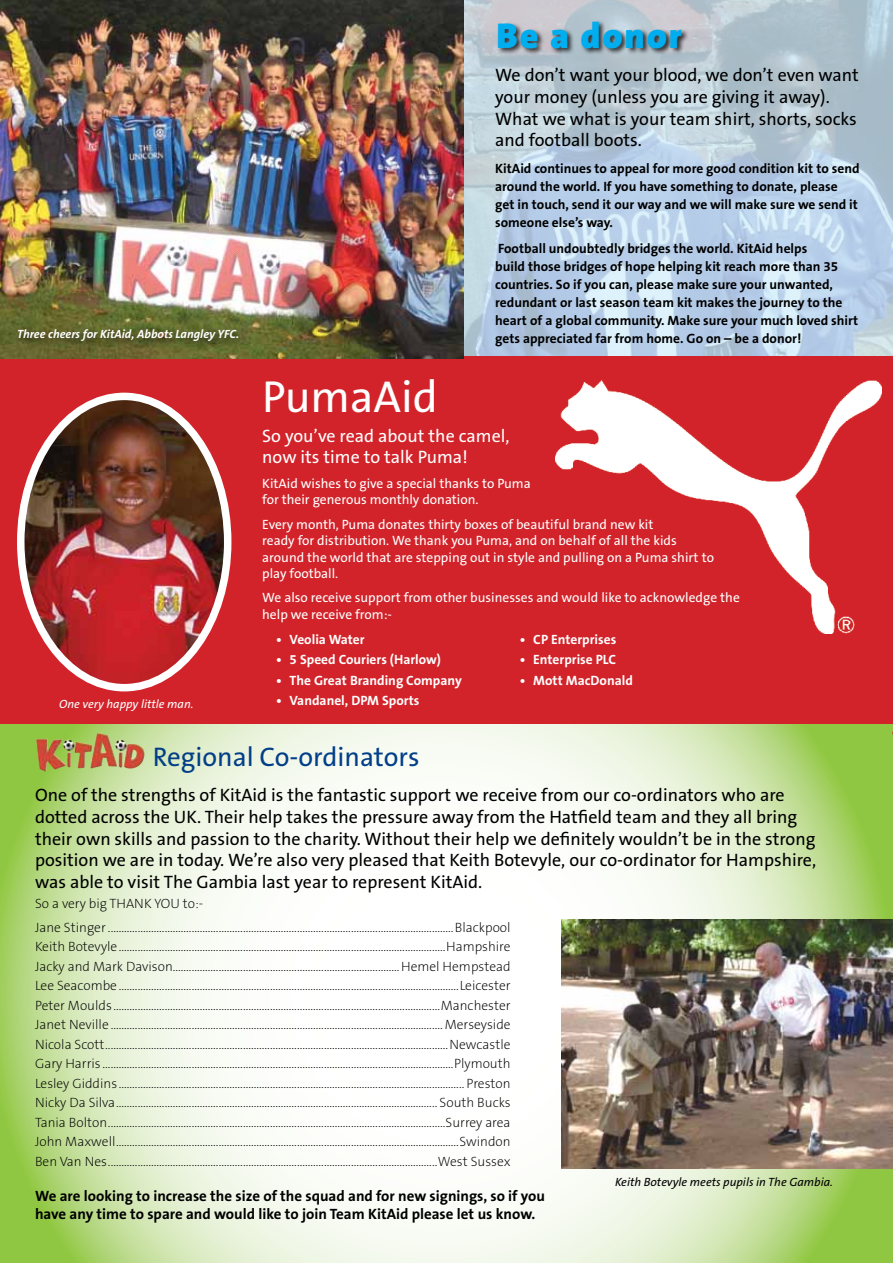
<style>
.page{position:relative;width:893px;height:1263px;background:#fff}
.page>*{position:absolute;margin:0;border:0;box-sizing:border-box;transform-origin:0 0}
.t1{font:45px "The Sans B5 Plain";color:#fff}
.t2{font:900 36px "The Sans B9";letter-spacing:.05em;color:#00aeef}
.t3{font:27px "The Sans B5 Plain";color:#023f88}
.t4{font:18px/21.6px "The Sans B5 Plain";color:#000}
.t5{font:18px/21.6px "The Sans B5 Plain";color:#fff}
.t6{font:700 15px/18px "The Sans B7";color:#000}
.t7{font:200 13.5px/19.5px "The Sans B2";color:#000}
.t8{font:700 13.5px/18px "The Sans B7";color:#000}
.t9{font:13.5px/16.2px "The Sans B5 Plain";color:#fff}
.t10{font:700 13.5px "The Sans B7";color:#fff}
.t11{font:italic 700 12px "The Sans B7";color:#fff}
.t12{font:italic 12px "The Sans B5 Plain";color:#000}
.t13{font:italic 12px "The Sans B5 Plain";color:#fff}
</style>
<div class="page">
<img style="left:463px;top:0;width:430px;height:356px">
<svg style="left:0;top:723px;width:893px;height:540px"></svg>
<div style="left:0;top:356px;width:893px;height:367px;background:#d2232a"></div>
<img style="left:556px;top:380px;width:326px;height:254px">
<img style="left:0;top:0;width:463px;height:359px">
<img style="left:561px;top:920px;width:332px;height:248px">
<div style="left:497px;top:20px;width:192px;height:36px;background:#000;opacity:.75"></div>
<img style="left:21px;top:396px;width:207px;height:292px">
<div style="left:17px;top:393px;width:214px;height:298px;border:8px solid #fff;border-radius:50%"></div>
<img style="left:90px;top:733px;width:9px;height:35px">
<div style="left:13px;top:324px;width:234px;height:28px;background:#000;opacity:.75"></div>
<p class="t11" style="left:17px;top:328px;width:224px">Three cheers for KitAid, Abbots Langley YFC.</p>
<p class="t13" style="left:59px;top:698px;width:136px">One very happy little man.</p>
<h2 class="t2" style="left:497px;top:16px;width:187px">Be a donor</h2>
<h3 class="t4" style="left:495px;top:65px;width:365px">We don’t want your blood, we don’t even want your money (unless you are giving it away).<br>What we what is your team shirt, shorts, socks and football boots.</h3>
<p class="t8" style="left:495px;top:159px;width:366px">KitAid continues to appeal for more good condition kit to send around the world. If you have something to donate, please get in touch, send it our way and we will make sure we send it someone else’s way.</p>
<p class="t8" style="left:495px;top:240px;width:365px">Football undoubtedly bridges the world. KitAid helps<br>build those bridges of hope helping kit reach more than 35 countries. So if you can, please make sure your unwanted, redundant or last season team kit makes the journey to the heart of a global community. Make sure your much loved shirt gets appreciated far from home. Go on – be a donor!</p>
<h1 class="t1" style="left:262px;top:372px;width:177px">PumaAid</h1>
<h3 class="t5" style="left:262px;top:425px;width:249px">So you’ve read about the camel, now its time to talk Puma!</h3>
<p class="t9" style="left:262px;top:476px;width:270px">KitAid wishes to give a special thanks to Puma for their generous monthly donation.</p>
<p class="t9" style="left:262px;top:517px;width:453px">Every month, Puma donates thirty boxes of beautiful brand new kit<br>ready for distribution. We thank you Puma, and on behalf of all the kids around the world that are stepping out in style and pulling on a Puma shirt to play football.</p>
<p class="t9" style="left:262px;top:590px;width:479px">We also receive support from other businesses and would like to acknowledge the help we receive from:-</p>
<p class="t10" style="left:276px;top:632px;width:90px">• Veolia Water</p>
<p class="t10" style="left:276px;top:652px;width:166px">• 5 Speed Couriers (Harlow)</p>
<p class="t10" style="left:276px;top:673px;width:187px">• The Great Branding Company</p>
<p class="t10" style="left:276px;top:693px;width:145px">• Vandanel, DPM Sports</p>
<p class="t10" style="left:520px;top:632px;width:98px">• CP Enterprises</p>
<p class="t10" style="left:520px;top:652px;width:98px">• Enterprise PLC</p>
<p class="t10" style="left:520px;top:673px;width:115px">• Mott MacDonald</p>
<h3 class="t3" style="left:153px;top:742px;width:268px">Regional Co-ordinators</h3>
<p class="t4" style="left:35px;top:785px;width:783px">One of the strengths of KitAid is the fantastic support we receive from our co-ordinators who are dotted across the UK. Their help takes the pressure away from the Hatfield team and they all bring their own skills and passion to the charity. Without their help we definitely wouldn’t be in the strong position we are in today. We’re also very pleased that Keith Botevyle, our co-ordinator for Hampshire, was able to visit The Gambia last year to represent KitAid.</p>
<p class="t7" style="left:35px;top:892px;width:477px;line-height:23.7px">So a very big THANK YOU to:-<br>Jane Stinger ................................................................................................................................Blackpool</p>
<p class="t7" style="left:35px;top:937px;width:477px;text-align:justify">Keith Botevyle.........................................................................................................................Hampshire Jacky and Mark Davison....................................................................................Hemel Hempstead Lee Seacombe ..............................................................................................................................Leicester Peter Moulds .........................................................................................................................Manchester Janet Neville ...........................................................................................................................Merseyside Nicola Scott...............................................................................................................................Newcastle Gary Harris ..................................................................................................................................Plymouth Lesley Giddins ................................................................................................................................ Preston Nicky Da Silva....................................................................................................................... South Bucks Tania Bolton.............................................................................................................................Surrey area John Maxwell...............................................................................................................................Swindon Ben Van Nes..........................................................................................................................West Sussex</p>
<p class="t6" style="left:35px;top:1187px;width:511px">We are looking to increase the size of the squad and for new signings, so if you have any time to spare and would like to join Team KitAid please let us know.</p>
<p class="t12" style="left:615px;top:1176px;width:219px">Keith Botevyle meets pupils in The Gambia.</p>
</div>
